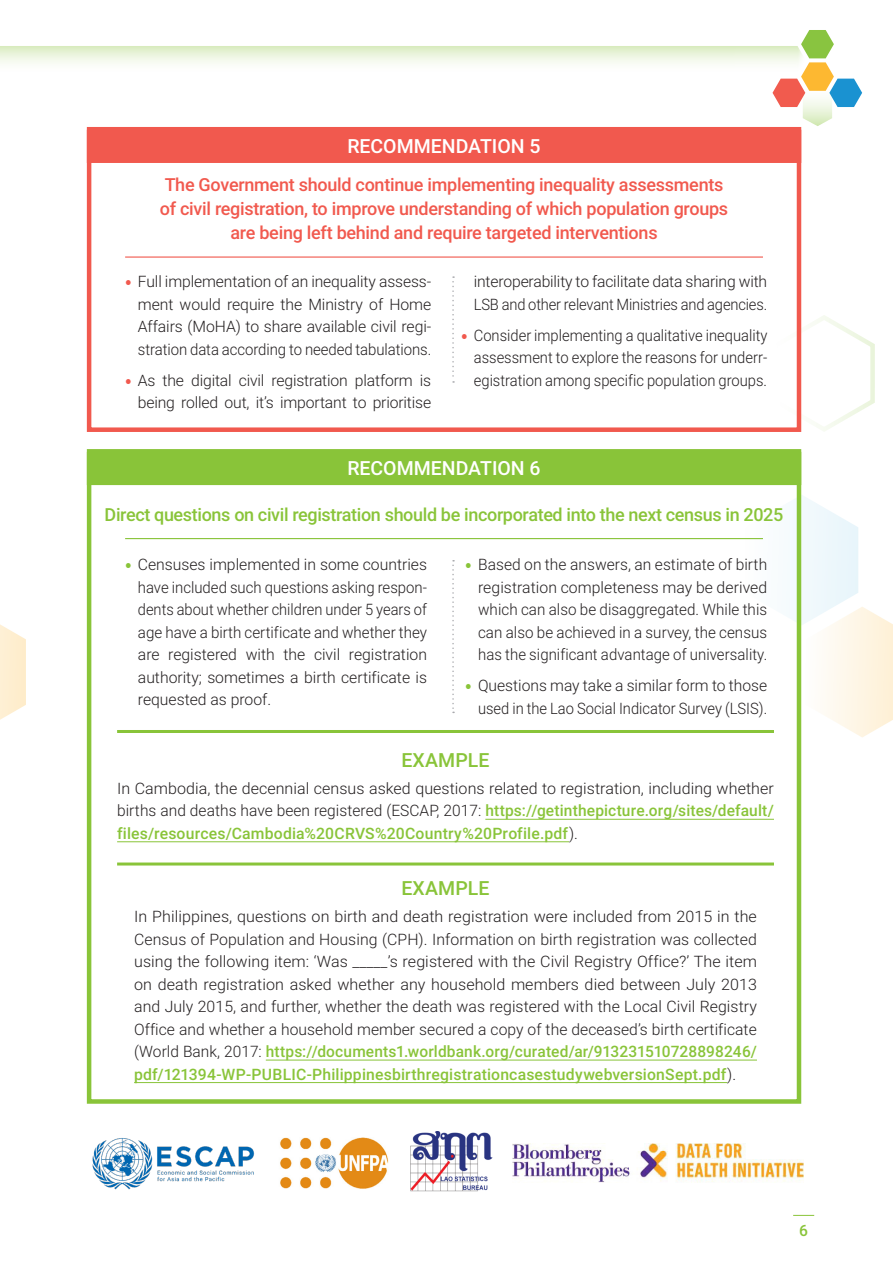
<style>
.page{position:relative;width:893px;height:1263px;background:#fff}
.page>*{position:absolute;margin:0;border:0;box-sizing:border-box;transform-origin:0 0}
.t1{font:500 19.5px "Roboto";color:#fff}
.t2{font:500 19.5px "Roboto";letter-spacing:.005em;color:#89c439}
.t3{font:500 18px/24px "Roboto";letter-spacing:-.015em;color:#f1594e;text-align:center}
.t4{font:500 18px "Roboto";letter-spacing:-.02em;color:#89c439}
.t5{font:300 15.75px/22.5px "Roboto";letter-spacing:-.005em;color:#231f20;text-align:justify}
.t6{font:300 15.75px/22.5px "Roboto";letter-spacing:-.005em;color:#231f20;text-align:justify;scale:.94 1}
.t7{font:500 15.6px "Roboto";color:#89c439}
.s1{font-family:"Myriad Pro";font-size:28.5px;color:#f1594e}
.s2{font-family:"Myriad Pro";font-size:28.5px;color:#89c439}
.s3{font-weight:500;color:#89c439}
</style>
<div class="page">
<svg style="left:801px;top:313px;width:74px;height:119px"></svg>
<svg style="left:745px;top:495px;width:148px;height:242px"></svg>
<img style="left:513px;top:1144px;width:291px;height:39px">
<img style="left:92px;top:1138px;width:163px;height:52px">
<svg style="left:793px;top:1215px;width:21px;height:1px"></svg>
<div style="left:87px;top:130px;width:714px;height:302px;border:4px solid #f1594e"></div>
<div style="left:87px;top:452px;width:714px;height:652px;border:4px solid #89c439"></div>
<div style="left:87px;top:127px;width:714px;height:36px;background:#f1594e"></div>
<div style="left:87px;top:449px;width:714px;height:36px;background:#89c439"></div>
<svg style="left:0;top:624px;width:26px;height:96px"></svg>
<hr style="left:125px;top:256px;width:638px;height:2px;background:#f1594e">
<hr style="left:125px;top:538px;width:638px;height:1px;background:#89c439">
<hr style="left:117px;top:730px;width:657px;height:3px;background:#89c439">
<hr style="left:485px;top:819px;width:289px;height:1px;background:#89c439">
<hr style="left:117px;top:841px;width:452px;height:1px;background:#89c439">
<hr style="left:117px;top:862px;width:657px;height:3px;background:#89c439">
<hr style="left:266px;top:1060px;width:491px;height:1px;background:#89c439">
<hr style="left:134px;top:1082px;width:593px;height:1px;background:#89c439">
<svg style="left:452px;top:276px;width:2px;height:107px"></svg>
<svg style="left:452px;top:560px;width:2px;height:153px"></svg>
<svg style="left:0;top:30px;width:862px;height:96px"></svg>
<img style="left:280px;top:1137px;width:109px;height:52px">
<img style="left:410px;top:1131px;width:83px;height:61px">
<p class="t1" style="left:347px;top:132px;width:195px">RECOMMENDATION 5</p>
<p class="t3" style="left:160px;top:172px;width:570px">The Government should continue implementing inequality assessments of civil registration, to improve understanding of which population groups are being left behind and require targeted interventions</p>
<p class="t5" style="left:138px;top:270px;width:295px;text-align:left;text-indent:-13px"><span class="s1">•</span> Full implementation of an inequality assess--- ment would require the Ministry of Home Affairs (MoHA) to share available civil regi&shy;stration data according to needed tabulations.</p>
<p class="t5" style="left:125px;top:368px;width:308px;text-align:right"><span class="s1">•</span> As the digital civil registration platform is being rolled out, it’s important to prioritise</p>
<p class="t5" style="left:474px;top:270px;width:295px">interoperability to facilitate data sharing with<br>LSB and other relevant Ministries and agencies.</p>
<p class="t6" style="left:474px;top:323px;width:314px;text-indent:-13px"><span class="s1">•</span> Consider implementing a qualitative inequality assessment to explore the reasons for underr&shy;egistration among specific population groups.</p>
<p class="t1" style="left:347px;top:454px;width:195px">RECOMMENDATION 6</p>
<p class="t4" style="left:105px;top:502px;width:680px">Direct questions on civil registration should be incorporated into the next census in 2025</p>
<p class="t5" style="left:138px;top:553px;width:291px;text-indent:-13px"><span class="s2">•</span> Censuses implemented in some countries have included such questions asking respon&shy;dents about whether children under 5 years of age have a birth certificate and whether they are registered with the civil registration authority; sometimes a birth certificate is requested as proof.</p>
<p class="t5" style="left:478px;top:553px;width:291px;text-indent:-13px"><span class="s2">•</span> Based on the answers, an estimate of birth registration completeness may be derived which can also be disaggregated. While this can also be achieved in a survey, the census has the significant advantage of universality.</p>
<p class="t5" style="left:465px;top:674px;width:303px;text-align:right"><span class="s2">•</span> Questions may take a similar form to those used in the Lao Social Indicator Survey (LSIS).</p>
<p class="t2" style="left:402px;top:746px;width:90px">EXAMPLE</p>
<p class="t5" style="left:117px;top:776px;width:658px">In Cambodia, the decennial census asked questions related to registration, including whether births and deaths have been registered (ESCAP, 2017: <span class="s3">https://getinthepicture.org/sites/default/ files/resources/Cambodia%20CRVS%20Country%20Profile.pdf</span>).</p>
<p class="t2" style="left:402px;top:875px;width:90px">EXAMPLE</p>
<p class="t5" style="left:134px;top:905px;width:624px">In Philippines, questions on birth and death registration were included from 2015 in the Census of Population and Housing (CPH). Information on birth registration was collected using the following item: ‘Was _____’s registered with the Civil Registry Office?’ The item on death registration asked whether any household members died between July 2013 and July 2015, and further, whether the death was registered with the Local Civil Registry Office and whether a household member secured a copy of the deceased’s birth certificate (World Bank, 2017: <span class="s3">https://documents1.worldbank.org/curated/ar/913231510728898246/ pdf/121394-WP-PUBLIC-PhilippinesbirthregistrationcasestudywebversionSept.pdf</span>).</p>
<p class="t7" style="left:799px;top:1219px;width:10px">6</p>
</div>
